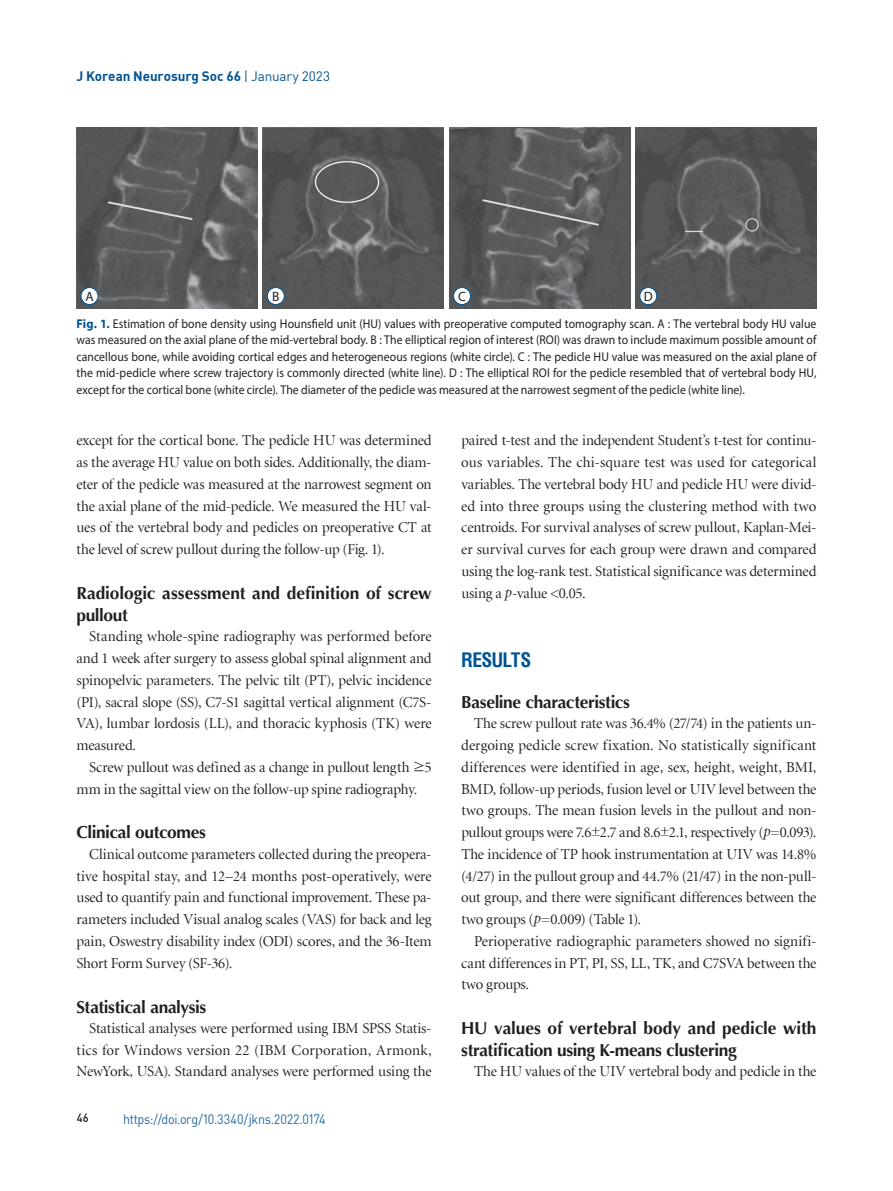
<style>
.page{position:relative;width:893px;height:1191px;background:#fff}
.page>*{position:absolute;margin:0;border:0;box-sizing:border-box;transform-origin:0 0}
.t1{font:700 condensed 19.5px "Helvetica";letter-spacing:-.04em;color:#005495}
.t2{font:700 17.25px/21.8px "Optima";letter-spacing:-.015em;color:#231f20}
.t3{font:15px/21.8px "Minion LT Display";letter-spacing:-.01em;color:#231f20;text-align:justify}
.t4{font:13.5px "DIN";letter-spacing:-.02em;color:#2369a5;scale:.93 1}
.t5{font:700 13.5px "DIN";letter-spacing:-.005em;color:#005495}
.t6{font:13.5px "Myriad Pro";color:#231f20}
.t7{font:12.75px/16.5px "Myriad Pro";color:#231f20;text-align:justify;scale:.92 1}
.t8{font:12px "Dinmed";color:#231f20;scale:.93 1}
.s1{font-weight:400}
.s2{font-weight:700;color:#005495}
.s3{font-family:"Ko Pub Batang";font-weight:300;font-size:14.25px}
.s4{font-family:"Minion LT";font-style:italic}
</style>
<div class="page">
<img style="left:77px;top:128px;width:181px;height:181px">
<img style="left:263px;top:128px;width:181px;height:181px">
<img style="left:449px;top:128px;width:181px;height:181px">
<img style="left:635px;top:128px;width:181px;height:181px">
<div style="left:81px;top:287px;width:17px;height:17px;background:#fff;border-radius:50%"></div>
<div style="left:81px;top:287px;width:17px;height:18px;border:1px solid #005495;border-radius:50%"></div>
<div style="left:267px;top:287px;width:17px;height:17px;background:#fff;border-radius:50%"></div>
<div style="left:267px;top:287px;width:17px;height:18px;border:1px solid #005495;border-radius:50%"></div>
<div style="left:453px;top:287px;width:17px;height:17px;background:#fff;border-radius:50%"></div>
<div style="left:453px;top:287px;width:18px;height:18px;border:1px solid #005495;border-radius:50%"></div>
<div style="left:640px;top:287px;width:17px;height:17px;background:#fff;border-radius:50%"></div>
<div style="left:639px;top:287px;width:18px;height:18px;border:1px solid #005495;border-radius:50%"></div>
<p class="t5" style="left:76px;top:68px;width:255px">J Korean Neurosurg Soc 66 <span class="s1">| January 2023</span></p>
<p class="t6" style="left:85px;top:288px;width:10px">A</p>
<p class="t6" style="left:272px;top:288px;width:9px">B</p>
<p class="t6" style="left:458px;top:288px;width:9px">C</p>
<p class="t6" style="left:644px;top:288px;width:10px">D</p>
<p class="t7" style="left:77px;top:315px;width:806px"><span class="s2">Fig. 1.</span> Estimation of bone density using Hounsfield unit (HU) values with preoperative computed tomography scan. A : The vertebral body HU value was measured on the axial plane of the mid-vertebral body. B : The elliptical region of interest (ROI) was drawn to include maximum possible amount of cancellous bone, while avoiding cortical edges and heterogeneous regions (white circle). C : The pedicle HU value was measured on the axial plane of the mid-pedicle where screw trajectory is commonly directed (white line). D : The elliptical ROI for the pedicle resembled that of vertebral body HU, except for the cortical bone (white circle). The diameter of the pedicle was measured at the narrowest segment of the pedicle (white line).</p>
<p class="t3" style="left:76px;top:430px;width:357px">except for the cortical bone. The pedicle HU was determined as the average HU value on both sides. Additionally, the diam&shy;eter of the pedicle was measured at the narrowest segment on the axial plane of the mid-pedicle. We measured the HU val&shy;ues of the vertebral body and pedicles on preoperative CT at the level of screw pullout during the follow-up (Fig. 1).</p>
<p class="t2" style="left:76px;top:582px;width:357px">Radiologic assessment and definition of screw pullout</p>
<p class="t3" style="left:76px;top:626px;width:357px;text-indent:13px">Standing whole-spine radiography was performed before and 1 week after surgery to assess global spinal alignment and spinopelvic parameters. The pelvic tilt (PT), pelvic incidence (PI), sacral slope (SS), C7-S1 sagittal vertical alignment (C7S-VA), lumbar lordosis (LL), and thoracic kyphosis (TK) were measured.</p>
<p class="t3" style="left:76px;top:757px;width:357px;text-indent:13px">Screw pullout was defined as a change in pullout length <span class="s3">≥</span>5 mm in the sagittal view on the follow-up spine radiography.</p>
<p class="t2" style="left:76px;top:822px;width:131px">Clinical outcomes</p>
<p class="t3" style="left:76px;top:844px;width:357px;text-indent:13px">Clinical outcome parameters collected during the preopera&shy;tive hospital stay, and 12–24 months post-operatively, were used to quantify pain and functional improvement. These pa&shy;rameters included Visual analog scales (VAS) for back and leg pain, Oswestry disability index (ODI) scores, and the 36-Item Short Form Survey (SF-36).</p>
<p class="t2" style="left:76px;top:996px;width:131px">Statistical analysis</p>
<p class="t3" style="left:76px;top:1018px;width:357px;text-indent:13px">Statistical analyses were performed using IBM SPSS Statis&shy;tics for Windows version 22 (IBM Corporation, Armonk, NewYork, USA). Standard analyses were performed using the</p>
<p class="t8" style="left:77px;top:1109px;width:14px">46</p>
<p class="t4" style="left:123px;top:1110px;width:220px">https://doi.org/10.3340/jkns.2022.0174</p>
<p class="t3" style="left:461px;top:430px;width:357px">paired t-test and the independent Student’s t-test for continu&shy;ous variables. The chi-square test was used for categorical variables. The vertebral body HU and pedicle HU were divid&shy;ed into three groups using the clustering method with two centroids. For survival analyses of screw pullout, Kaplan-Mei&shy;er survival curves for each group were drawn and compared using the log-rank test. Statistical significance was determined using a <span class="s4">p</span>-value &lt;0.05.</p>
<h1 class="t1" style="left:461px;top:647px;width:72px">RESULTS</h1>
<p class="t2" style="left:461px;top:691px;width:170px">Baseline characteristics</p>
<p class="t3" style="left:461px;top:713px;width:357px;text-indent:13px">The screw pullout rate was 36.4% (27/74) in the patients un&shy;dergoing pedicle screw fixation. No statistically significant differences were identified in age, sex, height, weight, BMI, BMD, follow-up periods, fusion level or UIV level between the two groups. The mean fusion levels in the pullout and non&shy;pullout groups were 7.6±2.7 and 8.6±2.1, respectively (<span class="s4">p</span>=0.093).<br>The incidence of TP hook instrumentation at UIV was 14.8% (4/27) in the pullout group and 44.7% (21/47) in the non-pull&shy;out group, and there were significant differences between the two groups (<span class="s4">p</span>=0.009) (Table 1).</p>
<p class="t3" style="left:461px;top:931px;width:357px;text-indent:13px">Perioperative radiographic parameters showed no signifi&shy;cant differences in PT, PI, SS, LL, TK, and C7SVA between the two groups.</p>
<p class="t2" style="left:461px;top:1017px;width:357px">HU values of vertebral body and pedicle with stratification using K-means clustering</p>
<p class="t3" style="left:474px;top:1061px;width:344px">The HU values of the UIV vertebral body and pedicle in the</p>
</div>
